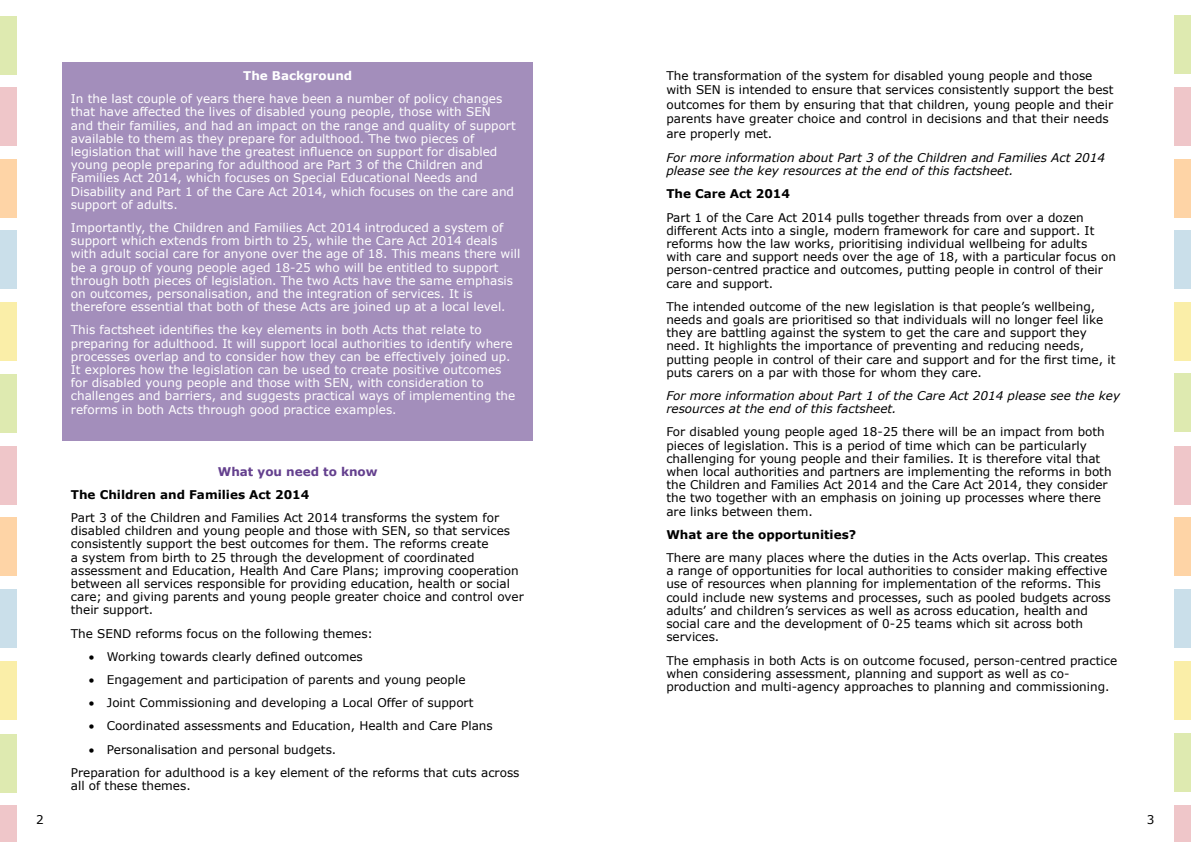
<style>
.page{position:relative;width:1191px;height:842px;background:#fff}
.page>*{position:absolute;margin:0;border:0;box-sizing:border-box;transform-origin:0 0}
.t1{font:12px/13.2px "Verdana";color:#000}
.t2{font:12px/13.2px "Verdana";color:#fff}
.t3{font:italic 12px/13.2px "Verdana";color:#000}
.t4{font:700 12px "Verdana";color:#000}
.t5{font:700 12px "Verdana";color:#64408e}
.t6{font:700 12px "Verdana";color:#fff}
</style>
<div class="page">
<div style="left:0;top:302px;width:17px;height:59px;background:#faeea8"></div>
<div style="left:0;top:87px;width:16px;height:59px;background:#efc6c9"></div>
<div style="left:0;top:231px;width:17px;height:58px;background:#cadfea"></div>
<div style="left:0;top:159px;width:16px;height:59px;background:#fed4a6"></div>
<div style="left:0;top:16px;width:16px;height:58px;background:#deeab0"></div>
<div style="left:0;top:662px;width:17px;height:58px;background:#faeea8"></div>
<div style="left:0;top:446px;width:17px;height:59px;background:#efc6c9"></div>
<div style="left:0;top:589px;width:16px;height:59px;background:#cadfea"></div>
<div style="left:0;top:518px;width:17px;height:58px;background:#fed4a6"></div>
<div style="left:0;top:374px;width:17px;height:58px;background:#deeab0"></div>
<div style="left:0;top:805px;width:17px;height:37px;background:#efc6c9"></div>
<div style="left:0;top:734px;width:17px;height:58px;background:#deeab0"></div>
<div style="left:1174px;top:302px;width:17px;height:58px;background:#faeea8"></div>
<div style="left:1174px;top:87px;width:17px;height:59px;background:#efc6c9"></div>
<div style="left:1174px;top:230px;width:17px;height:59px;background:#cadfea"></div>
<div style="left:1174px;top:159px;width:17px;height:58px;background:#fed4a6"></div>
<div style="left:1174px;top:16px;width:17px;height:58px;background:#deeab0"></div>
<div style="left:1174px;top:661px;width:17px;height:59px;background:#faeea8"></div>
<div style="left:1174px;top:446px;width:17px;height:58px;background:#efc6c9"></div>
<div style="left:1174px;top:589px;width:17px;height:58px;background:#cadfea"></div>
<div style="left:1174px;top:517px;width:17px;height:59px;background:#fed4a6"></div>
<div style="left:1174px;top:374px;width:17px;height:58px;background:#deeab0"></div>
<div style="left:1174px;top:805px;width:17px;height:37px;background:#efc6c9"></div>
<div style="left:1174px;top:734px;width:17px;height:58px;background:#deeab0"></div>
<div style="left:62px;top:62px;width:471px;height:379px;background:#a38ebb"></div>
<p class="t6" style="left:243px;top:67px;width:111px">The Background</p>
<p class="t2" style="left:71px;top:92px;width:446px">In the last couple of years there have been a number of policy changes that have affected the lives of disabled young people, those with SEN and their families, and had an impact on the range and quality of support available to them as they prepare for adulthood. The two pieces of legislation that will have the greatest influence on support for disabled young people preparing for adulthood are Part 3 of the Children and Families Act 2014, which focuses on Special Educational Needs and Disability and Part 1 of the Care Act 2014, which focuses on the care and support of adults.</p>
<p class="t2" style="left:71px;top:221px;width:451px">Importantly, the Children and Families Act 2014 introduced a system of support which extends from birth to 25, while the Care Act 2014 deals with adult social care for anyone over the age of 18. This means there will be a group of young people aged 18-25 who will be entitled to support through both pieces of legislation. The two Acts have the same emphasis on outcomes, personalisation, and the integration of services. It is therefore essential that both of these Acts are joined up at a local level.</p>
<p class="t2" style="left:71px;top:323px;width:446px">This factsheet identifies the key elements in both Acts that relate to preparing for adulthood. It will support local authorities to identify where processes overlap and to consider how they can be effectively joined up.<br>It explores how the legislation can be used to create positive outcomes for disabled young people and those with SEN, with consideration to challenges and barriers, and suggests practical ways of implementing the reforms in both Acts through good practice examples.</p>
<p class="t5" style="left:218px;top:463px;width:161px">What you need to know</p>
<p class="t4" style="left:71px;top:486px;width:240px">The Children and Families Act 2014</p>
<p class="t1" style="left:71px;top:511px;width:454px">Part 3 of the Children and Families Act 2014 transforms the system for disabled children and young people and those with SEN, so that services consistently support the best outcomes for them. The reforms create<br>a system from birth to 25 through the development of coordinated assessment and Education, Health And Care Plans; improving cooperation between all services responsible for providing education, health or social care; and giving parents and young people greater choice and control over their support.</p>
<p class="t1" style="left:71px;top:626px;width:304px">The SEND reforms focus on the following themes:</p>
<p class="t1" style="left:89px;top:650px;width:275px">• Working towards clearly defined outcomes</p>
<p class="t1" style="left:89px;top:673px;width:378px">• Engagement and participation of parents and young people</p>
<p class="t1" style="left:89px;top:696px;width:386px">• Joint Commissioning and developing a Local Offer of support</p>
<p class="t1" style="left:89px;top:719px;width:405px">• Coordinated assessments and Education, Health and Care Plans</p>
<p class="t1" style="left:71px;top:737px;width:450px;line-height:23.2px;text-indent:18px">• Personalisation and personal budgets.<br>Preparation for adulthood is a key element of the reforms that cuts across</p>
<p class="t1" style="left:71px;top:779px;width:121px">all of these themes.</p>
<p class="t1" style="left:666px;top:68px;width:448px;line-height:14.4px">The transformation of the system for disabled young people and those with SEN is intended to ensure that services consistently support the best outcomes for them by ensuring that that children, young people and their parents have greater choice and control in decisions and that their needs are properly met.</p>
<p class="t3" style="left:666px;top:151px;width:440px">For more information about Part 3 of the Children and Families Act 2014 please see the key resources at the end of this factsheet.</p>
<p class="t4" style="left:666px;top:186px;width:125px">The Care Act 2014</p>
<p class="t1" style="left:666px;top:211px;width:451px">Part 1 of the Care Act 2014 pulls together threads from over a dozen different Acts into a single, modern framework for care and support. It reforms how the law works, prioritising individual wellbeing for adults<br>with care and support needs over the age of 18, with a particular focus on person-centred practice and outcomes, putting people in control of their care and support.</p>
<p class="t1" style="left:666px;top:300px;width:450px">The intended outcome of the new legislation is that people’s wellbeing, needs and goals are prioritised so that individuals will no longer feel like they are battling against the system to get the care and support they need. It highlights the importance of preventing and reducing needs, putting people in control of their care and support and for the first time, it puts carers on a par with those for whom they care.</p>
<p class="t3" style="left:666px;top:389px;width:455px">For more information about Part 1 of the Care Act 2014 please see the key resources at the end of this factsheet.</p>
<p class="t1" style="left:666px;top:425px;width:447px">For disabled young people aged 18-25 there will be an impact from both pieces of legislation. This is a period of time which can be particularly challenging for young people and their families. It is therefore vital that when local authorities and partners are implementing the reforms in both the Children and Families Act 2014 and the Care Act 2014, they consider the two together with an emphasis on joining up processes where there are links between them.</p>
<p class="t4" style="left:666px;top:526px;width:191px">What are the opportunities?</p>
<p class="t1" style="left:666px;top:551px;width:446px">There are many places where the duties in the Acts overlap. This creates a range of opportunities for local authorities to consider making effective use of resources when planning for implementation of the reforms. This could include new systems and processes, such as pooled budgets across adults’ and children’s services as well as across education, health and social care and the development of 0-25 teams which sit across both services.</p>
<p class="t1" style="left:666px;top:653px;width:452px">The emphasis in both Acts is on outcome focused, person-centred practice when considering assessment, planning and support as well as co&shy;production and multi-agency approaches to planning and commissioning.</p>
<p class="t1" style="left:36px;top:813px;width:9px">2</p>
<p class="t1" style="left:1146px;top:813px;width:9px">3</p>
</div>
